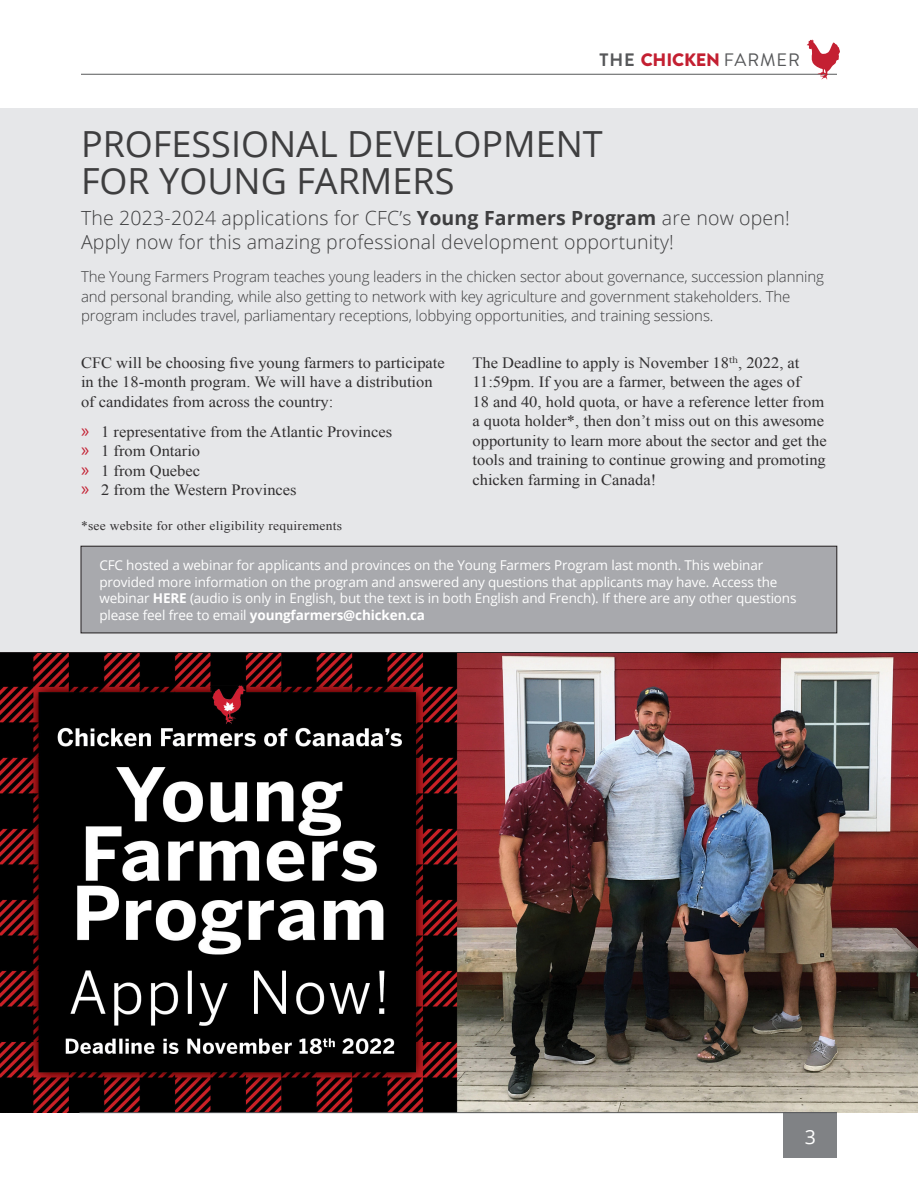
<style>
.page{position:relative;width:918px;height:1188px;background:#fff}
.page>*{position:absolute;margin:0;border:0;box-sizing:border-box;transform-origin:0 0}
.Header_1{font:36px/37.5px "Open Sans";color:#3e3e3f}
.Intro{font:300 19.5px/24px "Open Sans";letter-spacing:.01em;color:#3e3e3f}
.t1{font:19.5px "Open Sans";color:#fff}
.t2{font:900 18px "Brandon Grotesque";letter-spacing:-.01em;color:#c31f31}
.Body{font:15.6px/19.5px "Times New Roman";color:#312f30;scale:1.05 1}
.Intro-2{font:300 15px/19.5px "Open Sans";letter-spacing:-.01em;color:#3e3e3f}
.Intro-3{font:13.5px/16.5px "Open Sans";letter-spacing:-.01em;color:#fff}
.Body-2{font:12.9px "Times New Roman";letter-spacing:.02em;color:#312f30;scale:1.05 1}
.s1{font-weight:700;color:#57585a}
.s2{font-weight:400;color:#57585a}
.s3{font-weight:700}
.s4{font-family:"Myriad Pro";font-size:19.5px;color:#c31f31}
</style>
<div class="page">
<div style="left:0;top:108px;width:918px;height:562px;background:#e6e7e9"></div>
<img style="left:0;top:654px;width:918px;height:459px">
<div style="left:81px;top:546px;width:756px;height:87px;background:#a8a9ad"></div>
<div style="left:81px;top:546px;width:756px;height:87px;border:1px solid #231f20"></div>
<div style="left:784px;top:1113px;width:53px;height:45px;background:#808285"></div>
<hr style="left:80px;top:1112px;width:757px;height:1px;background:#57585a">
<hr style="left:81px;top:74px;width:756px;height:1px;background:#57585a">
<svg style="left:807px;top:39px;width:33px;height:41px"></svg>
<p class="t2" style="left:600px;top:47px;width:202px"><span class="s1">THE</span> CHICKEN <span class="s2">FARMER</span></p>
<p class="Header_1" style="left:81px;top:124px;width:523px">PROFESSIONAL DEVELOPMENT<br>FOR YOUNG FARMERS</p>
<p class="Intro" style="left:81px;top:205px;width:710px">The 2023-2024 applications for CFC’s <span class="s3">Young Farmers Program</span> are now open!<br>Apply now for this amazing professional development opportunity!</p>
<p class="Intro-2" style="left:81px;top:266px;width:744px">The Young Farmers Program teaches young leaders in the chicken sector about governance, succession planning and personal branding, while also getting to network with key agriculture and government stakeholders. The program includes travel, parliamentary receptions, lobbying opportunities, and training sessions.</p>
<p class="Body" style="left:81px;top:352px;width:348px">CFC will be choosing five young farmers to participate in the 18-month program. We will have a distribution of candidates from across the country:</p>
<p class="Body" style="left:81px;top:421px;width:298px"><span class="s4">»</span> 1 representative from the Atlantic Provinces</p>
<p class="Body" style="left:81px;top:441px;width:115px"><span class="s4">»</span> 1 from Ontario</p>
<p class="Body" style="left:81px;top:460px;width:115px"><span class="s4">»</span> 1 from Quebec</p>
<p class="Body" style="left:81px;top:480px;width:207px"><span class="s4">»</span> 2 from the Western Provinces</p>
<p class="Body" style="left:472px;top:352px;width:339px">The Deadline to apply is November 18<sup>th</sup>, 2022, at 11:59pm. If you are a farmer, between the ages of<br>18 and 40, hold quota, or have a reference letter from a quota holder*, then don’t miss out on this awesome opportunity to learn more about the sector and get the tools and training to continue growing and promoting chicken farming in Canada!</p>
<p class="Body-2" style="left:81px;top:517px;width:250px">*see website for other eligibility requirements</p>
<p class="Intro-3" style="left:99px;top:557px;width:699px">CFC hosted a webinar for applicants and provinces on the Young Farmers Program last month. This webinar provided more information on the program and answered any questions that applicants may have. Access the webinar <span class="s3">HERE</span> (audio is only in English, but the text is in both English and French). If there are any other questions please feel free to email <span class="s3">youngfarmers@chicken.ca</span></p>
<p class="t1" style="left:805px;top:1123px;width:13px">3</p>
</div>
